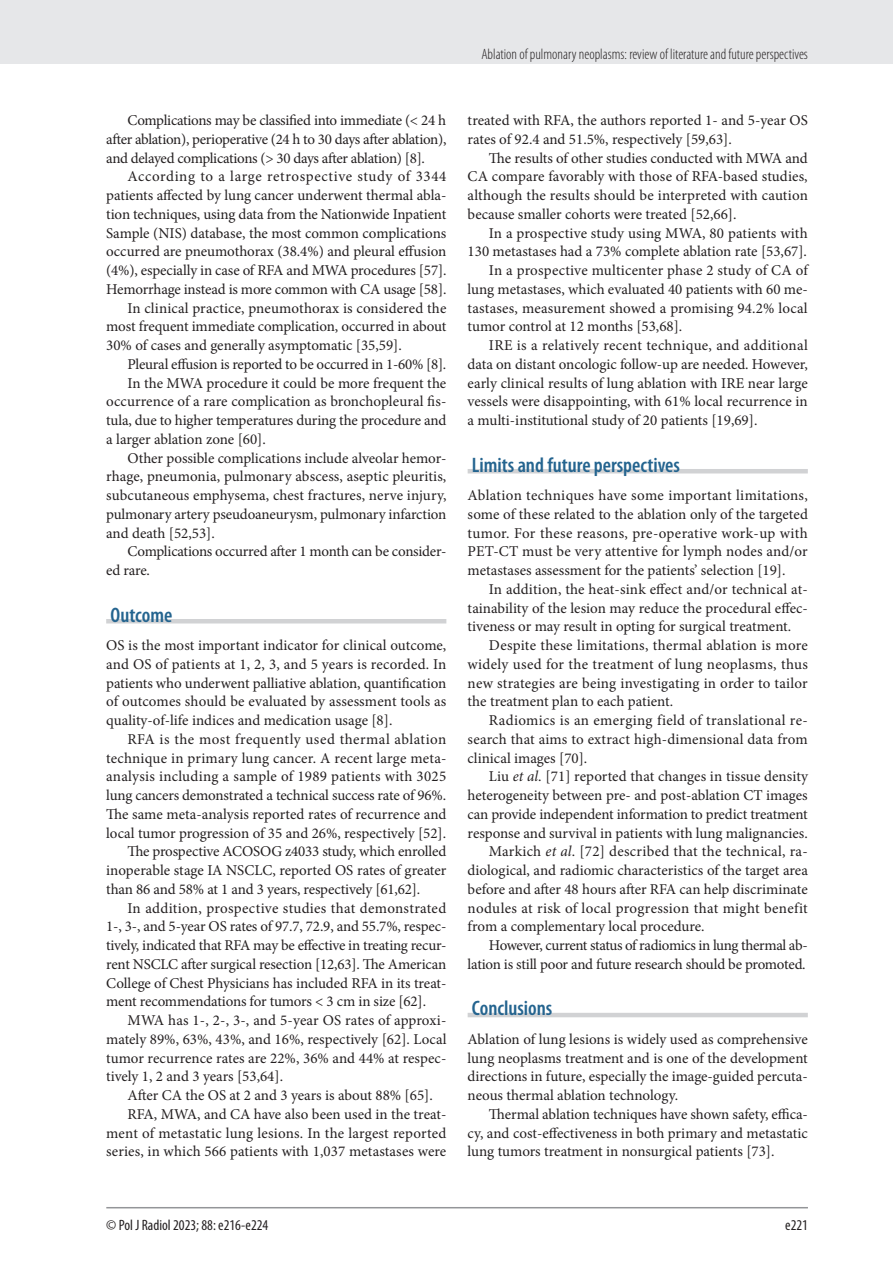
<style>
.page{position:relative;width:893px;height:1263px;background:#fff}
.page>*{position:absolute;margin:0;border:0;box-sizing:border-box;transform-origin:0 0}
.srodtytul_1{font:600 condensed 21px "Myriad Pro";color:#24648f}
.tekst{font:15px/18.8px "Minion Pro";letter-spacing:-.005em;color:#231f20;text-align:justify}
.tekst_bez_wciecia{font:15px/18.8px "Minion Pro";color:#231f20;text-align:justify}
.tekst-2{font:15px/18.8px "Minion Pro";letter-spacing:-.025em;color:#231f20;text-align:right}
.t1{font:300 condensed 15px "Myriad Pro";color:#231f20}
.t2{font:condensed 15px "Myriad Pro";color:#231f20}
.s1{font-style:italic}
</style>
<div class="page">
<div style="left:0;top:0;width:893px;height:64px;background:#e6e7e9"></div>
<hr style="left:106px;top:1207px;width:702px;height:1px;background:#939598">
<hr style="left:106px;top:619px;width:340px;height:4px;background:#d1d2d4">
<hr style="left:468px;top:469px;width:340px;height:4px;background:#d1d2d4">
<hr style="left:468px;top:1013px;width:340px;height:4px;background:#d1d2d4">
<p class="tekst" style="left:106px;top:111px;width:342px;text-indent:21px">Complications may be classified into immediate (&lt; 24 h after ablation), perioperative (24 h to 30 days after ablation), and delayed complications (&gt; 30 days after ablation) [8].</p>
<p class="tekst" style="left:106px;top:167px;width:342px;text-indent:21px">According to a large retrospective study of 3344 patients affected by lung cancer underwent thermal abla&shy;tion techniques, using data from the Nationwide Inpatient Sample (NIS) database, the most common complications occurred are pneumothorax (38.4%) and pleural effusion (4%), especially in case of RFA and MWA procedures [57].<br>Hemorrhage instead is more common with CA usage [58].</p>
<p class="tekst" style="left:106px;top:298px;width:342px;text-indent:21px">In clinical practice, pneumothorax is considered the most frequent immediate complication, occurred in about 30% of cases and generally asymptomatic [35,59].</p>
<p class="tekst" style="left:127px;top:355px;width:320px">Pleural effusion is reported to be occurred in 1-60% [8].</p>
<p class="tekst" style="left:106px;top:373px;width:342px;text-indent:21px">In the MWA procedure it could be more frequent the occurrence of a rare complication as bronchopleural fis&shy;tula, due to higher temperatures during the procedure and a larger ablation zone [60].</p>
<p class="tekst" style="left:106px;top:448px;width:342px;text-indent:21px">Other possible complications include alveolar hemor&shy;rhage, pneumonia, pulmonary abscess, aseptic pleuritis, subcutaneous emphysema, chest fractures, nerve injury, pulmonary artery pseudoaneurysm, pulmonary infarction and death [52,53].</p>
<p class="tekst" style="left:106px;top:542px;width:340px;text-indent:21px">Complications occurred after 1 month can be consider&shy;ed rare.</p>
<p class="srodtytul_1" style="left:110px;top:602px;width:63px">Outcome</p>
<p class="tekst_bez_wciecia" style="left:106px;top:636px;width:342px">OS is the most important indicator for clinical outcome, and OS of patients at 1, 2, 3, and 5 years is recorded. In patients who underwent palliative ablation, quantification of outcomes should be evaluated by assessment tools as quality-of-life indices and medication usage [8].</p>
<p class="tekst" style="left:106px;top:730px;width:342px;text-indent:21px">RFA is the most frequently used thermal ablation technique in primary lung cancer. A recent large meta&shy;analysis including a sample of 1989 patients with 3025 lung cancers demonstrated a technical success rate of 96%.<br>The same meta-analysis reported rates of recurrence and local tumor progression of 35 and 26%, respectively [52].</p>
<p class="tekst" style="left:106px;top:842px;width:342px;text-indent:21px">The prospective ACOSOG z4033 study, which enrolled inoperable stage IA NSCLC, reported OS rates of greater than 86 and 58% at 1 and 3 years, respectively [61,62].</p>
<p class="tekst" style="left:106px;top:898px;width:342px;text-indent:21px">In addition, prospective studies that demonstrated 1-, 3-, and 5-year OS rates of 97.7, 72.9, and 55.7%, respec&shy;tively, indicated that RFA may be effective in treating recur&shy;rent NSCLC after surgical resection [12,63]. The American College of Chest Physicians has included RFA in its treat&shy;ment recommendations for tumors &lt; 3 cm in size [62].</p>
<p class="tekst" style="left:106px;top:1011px;width:342px;text-indent:21px">MWA has 1-, 2-, 3-, and 5-year OS rates of approxi&shy;mately 89%, 63%, 43%, and 16%, respectively [62]. Local tumor recurrence rates are 22%, 36% and 44% at respec&shy;tively 1, 2 and 3 years [53,64].</p>
<p class="tekst" style="left:127px;top:1086px;width:307px">After CA the OS at 2 and 3 years is about 88% [65].</p>
<p class="tekst" style="left:106px;top:1105px;width:342px;text-indent:21px">RFA, MWA, and CA have also been used in the treat&shy;ment of metastatic lung lesions. In the largest reported series, in which 566 patients with 1,037 metastases were</p>
<p class="t1" style="left:481px;top:45px;width:328px">Ablation of pulmonary neoplasms: review of literature and future perspectives</p>
<p class="tekst" style="left:468px;top:111px;width:342px">treated with RFA, the authors reported 1- and 5-year OS rates of 92.4 and 51.5%, respectively [59,63].</p>
<p class="tekst" style="left:468px;top:148px;width:342px;text-indent:21px">The results of other studies conducted with MWA and CA compare favorably with those of RFA-based studies, although the results should be interpreted with caution because smaller cohorts were treated [52,66].</p>
<p class="tekst" style="left:468px;top:223px;width:342px;text-align:right">In a prospective study using MWA, 80 patients with<br>130 metastases had a 73% complete ablation rate [53,67].</p>
<p class="tekst" style="left:468px;top:261px;width:342px;text-indent:21px">In a prospective multicenter phase 2 study of CA of lung metastases, which evaluated 40 patients with 60 me&shy;tastases, measurement showed a promising 94.2% local tumor control at 12 months [53,68].</p>
<p class="tekst" style="left:468px;top:336px;width:342px;text-indent:21px">IRE is a relatively recent technique, and additional data on distant oncologic follow-up are needed. However, early clinical results of lung ablation with IRE near large vessels were disappointing, with 61% local recurrence in a multi-institutional study of 20 patients [19,69].</p>
<p class="srodtytul_1" style="left:472px;top:452px;width:210px">Limits and future perspectives</p>
<p class="tekst_bez_wciecia" style="left:468px;top:486px;width:342px">Ablation techniques have some important limitations, some of these related to the ablation only of the targeted tumor. For these reasons, pre-operative work-up with PET-CT must be very attentive for lymph nodes and/or metastases assessment for the patients’ selection [19].</p>
<p class="tekst" style="left:468px;top:580px;width:342px;text-indent:21px">In addition, the heat-sink effect and/or technical at&shy;tainability of the lesion may reduce the procedural effec&shy;tiveness or may result in opting for surgical treatment.</p>
<p class="tekst" style="left:468px;top:636px;width:342px;text-indent:21px">Despite these limitations, thermal ablation is more widely used for the treatment of lung neoplasms, thus new strategies are being investigating in order to tailor the treatment plan to each patient.</p>
<p class="tekst" style="left:468px;top:711px;width:342px;text-indent:21px">Radiomics is an emerging field of translational re&shy;search that aims to extract high-dimensional data from clinical images [70].</p>
<p class="tekst" style="left:468px;top:767px;width:342px;text-indent:21px">Liu <span class="s1">et al</span>. [71] reported that changes in tissue density heterogeneity between pre- and post-ablation CT images can provide independent information to predict treatment response and survival in patients with lung malignancies.</p>
<p class="tekst" style="left:468px;top:842px;width:342px;text-indent:21px">Markich <span class="s1">et al</span>. [72] described that the technical, ra&shy;diological, and radiomic characteristics of the target area before and after 48 hours after RFA can help discriminate nodules at risk of local progression that might benefit from a complementary local procedure.</p>
<p class="tekst-2" style="left:468px;top:936px;width:342px">However, current status of radiomics in lung thermal ab&shy;lation is still poor and future research should be promoted.</p>
<p class="srodtytul_1" style="left:472px;top:995px;width:82px">Conclusions</p>
<p class="tekst_bez_wciecia" style="left:468px;top:1030px;width:342px">Ablation of lung lesions is widely used as comprehensive lung neoplasms treatment and is one of the development directions in future, especially the image-guided percuta&shy;neous thermal ablation technology.</p>
<p class="tekst" style="left:468px;top:1105px;width:342px;text-indent:21px">Thermal ablation techniques have shown safety, effica&shy;cy, and cost-effectiveness in both primary and metastatic lung tumors treatment in nonsurgical patients [73].</p>
<p class="t2" style="left:106px;top:1216px;width:164px">© Pol J Radiol 2023; 88: e216-e224</p>
<p class="t2" style="left:785px;top:1216px;width:24px">e221</p>
</div>
